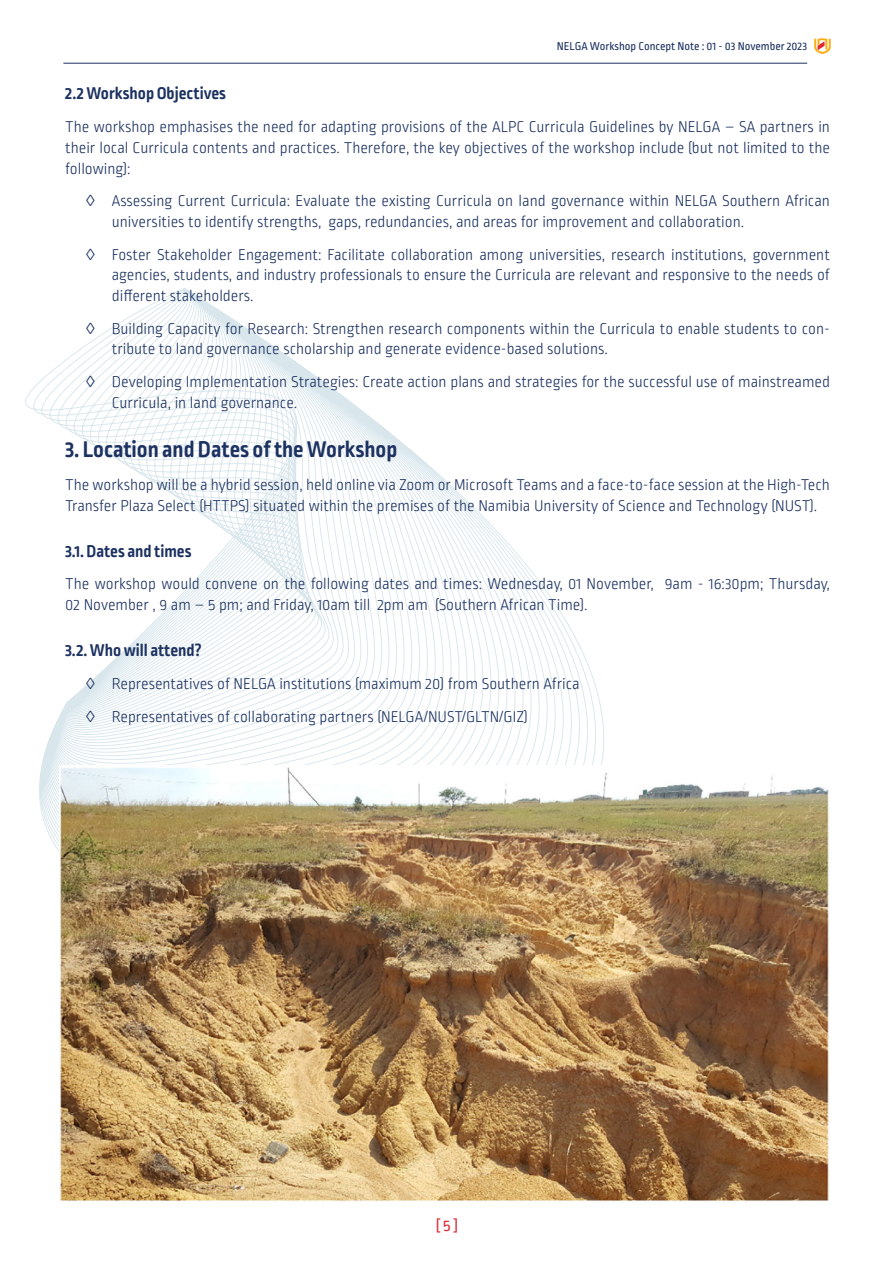
<style>
.page{position:relative;width:893px;height:1263px;background:#fff}
.page>*{position:absolute;margin:0;border:0;box-sizing:border-box;transform-origin:0 0}
.Heading_1{font:700 24px "Ropa Soft Pro";color:#1d3261}
.Heading_2{font:700 18px "Ropa Soft Pro";color:#1d3261}
.t1{font:16.95px "Ropa Soft Pro";color:#e02e38}
.Paragraph_Style_7{font:300 16.5px/20.7px "Ropa Soft Pro";color:#1d3261}
.t2{font:12px "Ropa Soft Pro";color:#1d3261}
</style>
<div class="page">
<svg style="left:814px;top:38px;width:17px;height:16px"></svg>
<hr style="left:63px;top:63px;width:744px;height:1px;background:#1d3261">
<svg style="left:25px;top:288px;width:579px;height:564px"></svg>
<img style="left:59px;top:765px;width:770px;height:436px">
<p class="t2" style="left:557px;top:40px;width:252px">NELGA Workshop Concept Note : 01 - 03 November 2023</p>
<p class="Heading_2" style="left:65px;top:83px;width:162px">2.2 Workshop Objectives</p>
<p class="Paragraph_Style_7" style="left:65px;top:117px;width:766px;text-align:justify">The workshop emphasises the need for adapting provisions of the ALPC Curricula Guidelines by NELGA – SA partners in their local Curricula contents and practices. Therefore, the key objectives of the workshop include (but not limited to the following):</p>
<p class="Paragraph_Style_7" style="left:112px;top:192px;width:720px;text-indent:-26px">◊ Assessing Current Curricula: Evaluate the existing Curricula on land governance within NELGA Southern African universities to identify strengths, gaps, redundancies, and areas for improvement and collaboration.</p>
<p class="Paragraph_Style_7" style="left:112px;top:245px;width:720px;text-align:justify;text-indent:-26px">◊ Foster Stakeholder Engagement: Facilitate collaboration among universities, research institutions, government agencies, students, and industry professionals to ensure the Curricula are relevant and responsive to the needs of different stakeholders.</p>
<p class="Paragraph_Style_7" style="left:112px;top:319px;width:720px;text-indent:-26px">◊ Building Capacity for Research: Strengthen research components within the Curricula to enable students to con&shy;tribute to land governance scholarship and generate evidence-based solutions.</p>
<p class="Paragraph_Style_7" style="left:112px;top:372px;width:720px;text-indent:-26px">◊ Developing Implementation Strategies: Create action plans and strategies for the successful use of mainstreamed<br>Curricula, in land governance.</p>
<p class="Heading_1" style="left:65px;top:436px;width:333px">3. Location and Dates of the Workshop</p>
<p class="Paragraph_Style_7" style="left:65px;top:475px;width:766px">The workshop will be a hybrid session, held online via Zoom or Microsoft Teams and a face-to-face session at the High-Tech<br>Transfer Plaza Select (HTTPS) situated within the premises of the Namibia University of Science and Technology (NUST).</p>
<p class="Heading_2" style="left:65px;top:541px;width:128px">3.1. Dates and times</p>
<p class="Paragraph_Style_7" style="left:65px;top:575px;width:766px">The workshop would convene on the following dates and times: Wednesday, 01 November, 9am - 16:30pm; Thursday,<br>02 November , 9 am – 5 pm; and Friday, 10am till 2pm am (Southern African Time).</p>
<p class="Heading_2" style="left:65px;top:640px;width:138px">3.2. Who will attend?</p>
<p class="Paragraph_Style_7" style="left:86px;top:674px;width:495px">◊ Representatives of NELGA institutions (maximum 20) from Southern Africa</p>
<p class="Paragraph_Style_7" style="left:86px;top:707px;width:443px">◊ Representatives of collaborating partners (NELGA/NUST/GLTN/GIZ)</p>
<p class="t1" style="left:436px;top:1216px;width:24px">[ 5 ]</p>
</div>
